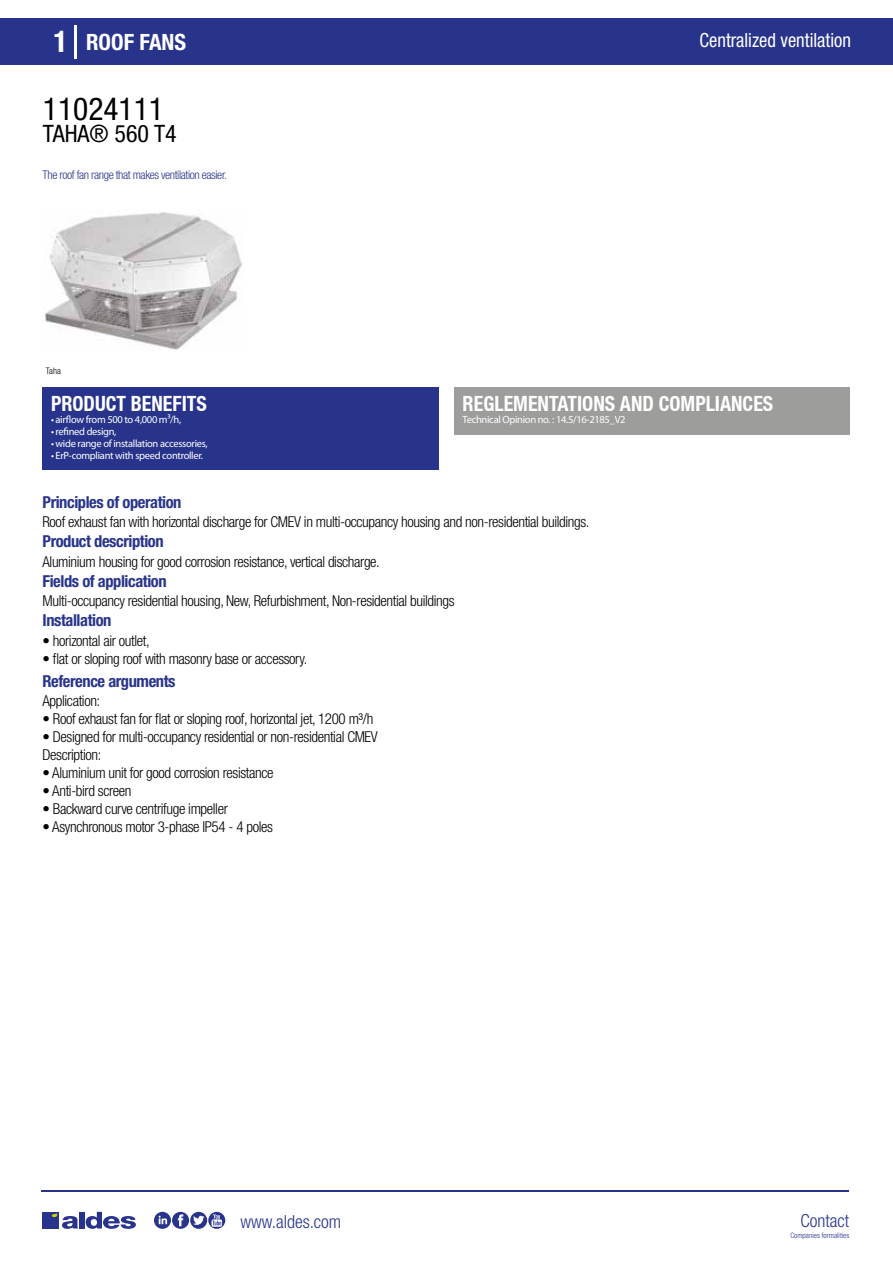
<style>
.page{position:relative;width:893px;height:1263px;background:#fff}
.page>*{position:absolute;margin:0;border:0;box-sizing:border-box;transform-origin:0 0}
.t1{font:condensed 31.5px "Helvetica Neue LT Std";color:#000}
.t2{font:condensed 24px "Helvetica Neue LT Std";color:#000}
.t3{font:700 condensed 22.5px "Helvetica Neue LT Std";color:#fff}
.t4{font:700 condensed 21px "Helvetica Neue";color:#fff;scale:.95 1}
.t5{font:condensed 19.5px "Helvetica Neue LT Std";color:#fff;scale:.95 1}
.t6{font:300 condensed 18px "Helvetica Neue";color:#28348b}
.t7{font:700 condensed 16.5px "Helvetica Neue LT Std";letter-spacing:-.025em;color:#28348b}
.t8{font:300 condensed 15px/18px "Helvetica Neue LT Std";letter-spacing:-.025em;color:#000}
.t9{font:300 condensed 12px "Helvetica Neue LT Std";letter-spacing:-.035em;color:#28348b}
.t10{font:10.5px "Myriad Pro";letter-spacing:-.03em;color:#fff}
.t11{font:300 condensed 9px "Helvetica Neue";color:#000}
.t12{font:300 condensed 7.5px "Helvetica Neue";color:#28348b}
.s1{font-size:30px}
</style>
<div class="page">
<div style="left:0;top:18px;width:893px;height:46px;background:#28348b"></div>
<div style="left:454px;top:387px;width:396px;height:48px;background:#9d9d9c"></div>
<div style="left:43px;top:387px;width:396px;height:83px;background:#28348b"></div>
<hr style="left:74px;top:25px;width:2px;height:33px;background:#fff">
<svg style="left:45px;top:212px;width:198px;height:138px"></svg>
<hr style="left:41px;top:1190px;width:808px;height:1px;background:#28348b">
<svg style="left:154px;top:1212px;width:71px;height:17px"></svg>
<div style="left:42px;top:1212px;width:17px;height:16px;background:#28348b"></div>
<div style="left:79px;top:1212px;width:5px;height:16px;background:#28348b"></div>
<svg style="left:86px;top:1212px;width:50px;height:17px"></svg>
<svg style="left:52px;top:1213px;width:26px;height:16px"></svg>
<h3 class="t3" style="left:54px;top:28px;width:134px"><span class="s1">1</span> ROOF FANS</h3>
<h3 class="t5" style="left:700px;top:29px;width:161px">Centralized ventilation</h3>
<h1 class="t1" style="left:43px;top:91px;width:122px">11024111</h1>
<h2 class="t2" style="left:43px;top:120px;width:135px">TAHA® 560 T4</h2>
<p class="t9" style="left:43px;top:167px;width:186px">The roof fan range that makes ventilation easier.</p>
<p class="t11" style="left:46px;top:365px;width:16px">Taha</p>
<h3 class="t4" style="left:51px;top:391px;width:166px">PRODUCT BENEFITS</h3>
<p class="t10" style="left:51px;top:413px;width:132px">• airflow from 500 to 4,000 m³/h,</p>
<p class="t10" style="left:51px;top:425px;width:67px">• refined design,</p>
<p class="t10" style="left:51px;top:437px;width:158px">• wide range of installation accessories,</p>
<p class="t10" style="left:51px;top:449px;width:154px">• ErP-compliant with speed controller.</p>
<h3 class="t4" style="left:463px;top:391px;width:328px">REGLEMENTATIONS AND COMPLIANCES</h3>
<p class="t10" style="left:463px;top:413px;width:164px">Technical Opinion no. : 14.5/16-2185_V2</p>
<p class="t7" style="left:43px;top:492px;width:140px">Principles of operation</p>
<p class="t7" style="left:43px;top:531px;width:123px">Product description</p>
<p class="t7" style="left:43px;top:571px;width:126px">Fields of application</p>
<p class="t7" style="left:43px;top:610px;width:70px">Installation</p>
<p class="t8" style="left:43px;top:513px;width:548px">Roof exhaust fan with horizontal discharge for CMEV in multi-occupancy housing and non-residential buildings.</p>
<p class="t8" style="left:43px;top:552px;width:339px">Aluminium housing for good corrosion resistance, vertical discharge.</p>
<p class="t8" style="left:43px;top:592px;width:413px">Multi-occupancy residential housing, New, Refurbishment, Non-residential buildings</p>
<p class="t8" style="left:43px;top:631px;width:109px">• horizontal air outlet,</p>
<p class="t8" style="left:43px;top:649px;width:266px">• flat or sloping roof with masonry base or accessory.</p>
<p class="t7" style="left:43px;top:671px;width:135px">Reference arguments</p>
<p class="t8" style="left:43px;top:692px;width:59px">Application:</p>
<p class="t8" style="left:43px;top:710px;width:332px">• Roof exhaust fan for flat or sloping roof, horizontal jet, 1200 m³/h</p>
<p class="t8" style="left:43px;top:728px;width:337px">• Designed for multi-occupancy residential or non-residential CMEV<br>Description:</p>
<p class="t8" style="left:43px;top:764px;width:233px">• Aluminium unit for good corrosion resistance</p>
<p class="t8" style="left:43px;top:782px;width:91px">• Anti-bird screen</p>
<p class="t8" style="left:43px;top:800px;width:187px">• Backward curve centrifuge impeller</p>
<p class="t8" style="left:43px;top:818px;width:232px">• Asynchronous motor 3-phase IP54 - 4 poles</p>
<p class="t6" style="left:240px;top:1211px;width:102px">www.aldes.com</p>
<p class="t6" style="left:800px;top:1211px;width:50px">Contact</p>
<p class="t12" style="left:790px;top:1230px;width:60px">Companies formalities</p>
</div>
